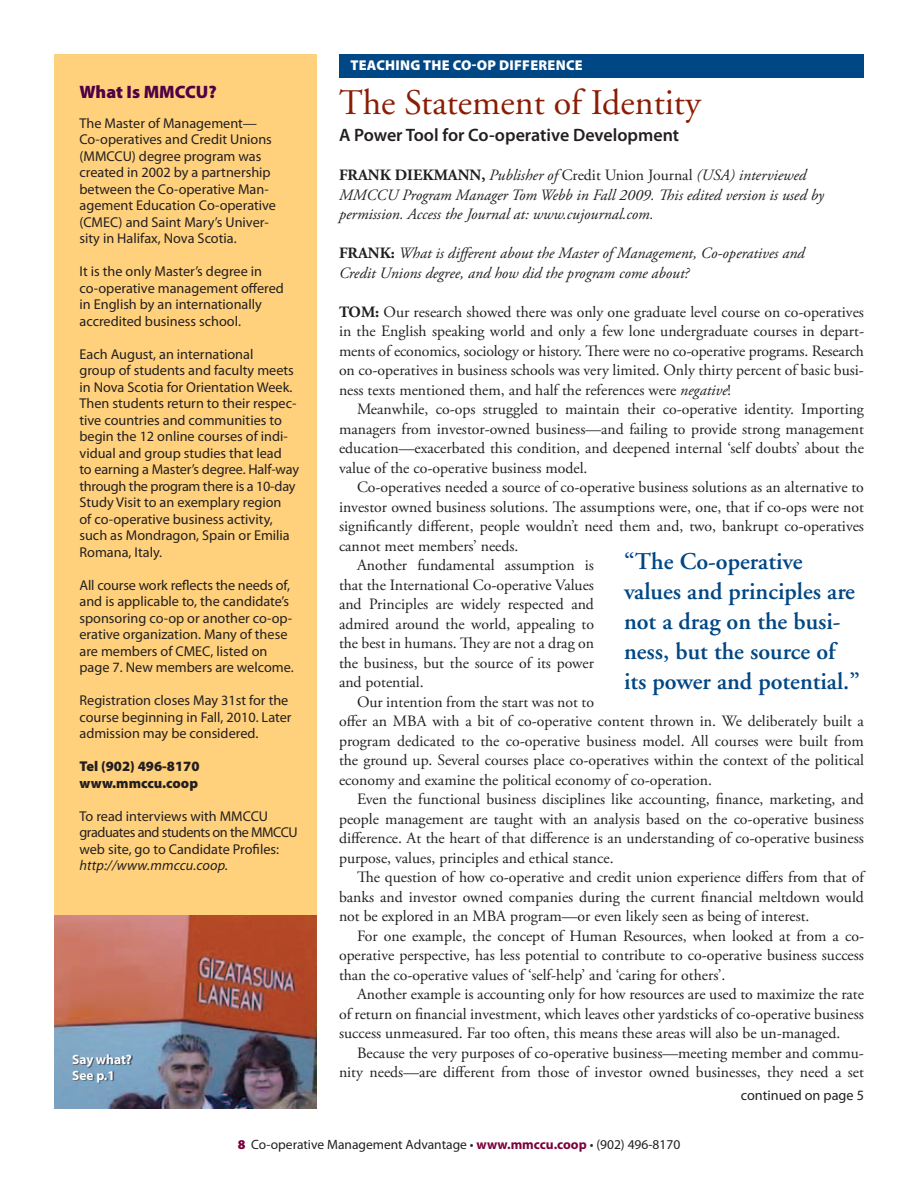
<style>
.page{position:relative;width:918px;height:1188px;background:#fff}
.page>*{position:absolute;margin:0;border:0;box-sizing:border-box;transform-origin:0 0}
.t1{font:36px "Adobe Garamond";color:#8a1d03}
.t2{font:600 24px/30px "Adobe Garamond";color:#004785}
.t3{font:600 18px "Myriad Pro";color:#231f20}
.t4{font:900 18px "Myriad Pro";color:#500045}
.t5{font:15.75px/19.5px "Adobe Garamond Pro";color:#231f20;text-align:justify}
.t6{font:italic 15.75px/19.5px "Adobe Garamond Pro";color:#231f20}
.t7{font:14.25px/16.5px "Myriad Pro";color:#231f20}
.t8{font:900 14.25px/16.5px "Myriad Pro";color:#231f20}
.t9{font:900 14.25px "Myriad Pro";letter-spacing:.02em;color:#fff}
.t10{font:italic 14.25px "Myriad Pro";letter-spacing:.01em;color:#231f20}
.t11{font:13.5px "Myriad Pro";color:#231f20}
.t12{font:700 13.5px/15.8px "Myriad Pro";color:#fff}
.s1{font-weight:700;font-style:normal}
.s2{font-style:normal}
.s3{font-weight:700}
.s4{font-style:italic}
.s5{font-weight:900;color:#7a003c}
.s6{font-weight:700;color:#7a003c}
</style>
<div class="page">
<div style="left:54px;top:54px;width:262px;height:861px;background:#ffd17c"></div>
<img style="left:55px;top:915px;width:261px;height:193px">
<div style="left:339px;top:54px;width:525px;height:24px;background:#004785"></div>
<div style="left:72px;top:1054px;width:61px;height:30px;background:#231f20;opacity:.75"></div>
<p class="t4" style="left:80px;top:81px;width:139px">What Is MMCCU?</p>
<p class="t7" style="left:80px;top:114px;width:198px">The Master of Management—<br>Co-operatives and Credit Unions (MMCCU) degree program was created in 2002 by a partnership between the Co-operative Man&shy;agement Education Co-operative (CMEC) and Saint Mary’s Univer&shy;sity in Halifax, Nova Scotia.</p>
<p class="t7" style="left:80px;top:263px;width:206px">It is the only Master’s degree in co-operative management offered in English by an internationally accredited business school.</p>
<p class="t7" style="left:80px;top:345px;width:221px">Each August, an international<br>group of students and faculty meets in Nova Scotia for Orientation Week.<br>Then students return to their respec&shy;tive countries and communities to begin the 12 online courses of indi&shy;vidual and group studies that lead<br>to earning a Master’s degree. Half-way through the program there is a 10-day Study Visit to an exemplary region<br>of co-operative business activity, such as Mondragon, Spain or Emilia Romana, Italy.</p>
<p class="t7" style="left:80px;top:576px;width:216px">All course work reflects the needs of, and is applicable to, the candidate’s sponsoring co-op or another co-op&shy;erative organization. Many of these are members of CMEC, listed on page 7. New members are welcome.</p>
<p class="t7" style="left:80px;top:692px;width:214px">Registration closes May 31st for the course beginning in Fall, 2010. Later admission may be considered.</p>
<p class="t8" style="left:80px;top:758px;width:122px">Tel (902) 496-8170 www.mmccu.coop</p>
<p class="t7" style="left:80px;top:807px;width:220px">To read interviews with MMCCU graduates and students on the MMCCU web site, go to Candidate Profiles:</p>
<p class="t10" style="left:80px;top:856px;width:150px">http://www.mmccu.coop.</p>
<p class="t12" style="left:72px;top:1051px;width:61px">Say what?<br>See p.1</p>
<p class="t9" style="left:350px;top:57px;width:158px">Teaching the Co-op Diff</p>
<p class="t9" style="left:530px;top:57px;width:54px">erence</p>
<h1 class="t1" style="left:339px;top:84px;width:363px">The Statement of Identity</h1>
<p class="t3" style="left:339px;top:124px;width:342px">A Power Tool for Co-operative Development</p>
<p class="t6" style="left:339px;top:166px;width:486px"><span class="s1">FRANK DIEKMANN,</span> Publisher of <span class="s2">Credit Union Journal</span> (USA) interviewed<br>MMCCU Program Manager Tom Webb in Fall 2009. This edited version is used by permission. Access the Journal at: www.cujournal.com.</p>
<p class="t6" style="left:339px;top:244px;width:467px"><span class="s1">FRANK:</span> What is different about the Master of Management, Co-operatives and<br>Credit Unions degree, and how did the program come about?</p>
<p class="t5" style="left:339px;top:303px;width:527px"><span class="s3">TOM:</span> Our research showed there was only one graduate level course on co-operatives in the English speaking world and only a few lone undergraduate courses in depart&shy;ments of economics, sociology or history. There were no co-operative programs. Research on co-operatives in business schools was very limited. Only thirty percent of basic busi&shy;ness texts mentioned them, and half the references were <span class="s4">negative</span>!</p>
<p class="t5" style="left:339px;top:400px;width:527px;text-indent:18px">Meanwhile, co-ops struggled to maintain their co-operative identity. Importing managers from investor-owned business—and failing to provide strong management education—exacerbated this condition, and deepened internal ‘self doubts’ about the value of the co-operative business model.</p>
<p class="t5" style="left:357px;top:478px;width:508px">Co-operatives needed a source of co-operative business solutions as an alternative to</p>
<p class="t5" style="left:339px;top:498px;width:526px">investor owned business solutions. The assumptions were, one, that if co-ops were not</p>
<p class="t5" style="left:339px;top:517px;width:527px">significantly different, people wouldn’t need them and, two, bankrupt co-operatives</p>
<p class="t5" style="left:339px;top:537px;width:181px">cannot meet members’ needs.</p>
<p class="t5" style="left:357px;top:556px;width:239px">Another fundamental assumption is</p>
<p class="t5" style="left:339px;top:576px;width:257px">that the International Co-operative Values</p>
<p class="t5" style="left:339px;top:595px;width:256px">and Principles are widely respected and</p>
<p class="t5" style="left:339px;top:615px;width:256px">admired around the world, appealing to</p>
<p class="t5" style="left:339px;top:634px;width:256px">the best in humans. They are not a drag on</p>
<p class="t5" style="left:339px;top:654px;width:256px">the business, but the source of its power</p>
<p class="t5" style="left:339px;top:673px;width:86px">and potential.</p>
<p class="t5" style="left:357px;top:693px;width:238px">Our intention from the start was not to</p>
<p class="t5" style="left:339px;top:712px;width:526px">offer an MBA with a bit of co-operative content thrown in. We deliberately built a</p>
<p class="t5" style="left:339px;top:732px;width:526px">program dedicated to the co-operative business model. All courses were built from</p>
<p class="t5" style="left:339px;top:751px;width:526px">the ground up. Several courses place co-operatives within the context of the political</p>
<p class="t5" style="left:339px;top:771px;width:375px">economy and examine the political economy of co-operation.</p>
<p class="t5" style="left:357px;top:790px;width:508px">Even the functional business disciplines like accounting, finance, marketing, and</p>
<p class="t5" style="left:339px;top:810px;width:526px">people management are taught with an analysis based on the co-operative business</p>
<p class="t5" style="left:339px;top:829px;width:526px">difference. At the heart of that difference is an understanding of co-operative business</p>
<p class="t5" style="left:339px;top:849px;width:276px">purpose, values, principles and ethical stance.</p>
<p class="t5" style="left:357px;top:868px;width:509px">The question of how co-operative and credit union experience differs from that of</p>
<p class="t5" style="left:339px;top:888px;width:526px">banks and investor owned companies during the current financial meltdown would</p>
<p class="t5" style="left:339px;top:907px;width:472px">not be explored in an MBA program—or even likely seen as being of interest.</p>
<p class="t5" style="left:357px;top:927px;width:509px">For one example, the concept of Human Resources, when looked at from a co-</p>
<p class="t5" style="left:339px;top:946px;width:527px">operative perspective, has less potential to contribute to co-operative business success</p>
<p class="t5" style="left:339px;top:966px;width:388px">than the co-operative values of ‘self-help’ and ‘caring for others’.</p>
<p class="t5" style="left:357px;top:985px;width:508px">Another example is accounting only for how resources are used to maximize the rate</p>
<p class="t5" style="left:339px;top:1005px;width:526px">of return on financial investment, which leaves other yardsticks of co-operative business</p>
<p class="t5" style="left:339px;top:1024px;width:503px">success unmeasured. Far too often, this means these areas will also be un-managed.</p>
<p class="t5" style="left:357px;top:1044px;width:508px">Because the very purposes of co-operative business—meeting member and commu-</p>
<p class="t5" style="left:339px;top:1063px;width:527px">nity needs—are different from those of investor owned businesses, they need a set</p>
<h2 class="t2" style="left:624px;top:547px;width:237px">“The Co-operative values and principles are not a drag on the busi&shy;ness, but the source of its power and potential.”</h2>
<p class="t7" style="left:741px;top:1086px;width:125px">continued on page 5</p>
<p class="t11" style="left:238px;top:1136px;width:444px"><span class="s5">8</span> Co-operative Management Advantage • <span class="s6">www.mmccu.coop</span> • (902) 496-8170</p>
</div>
